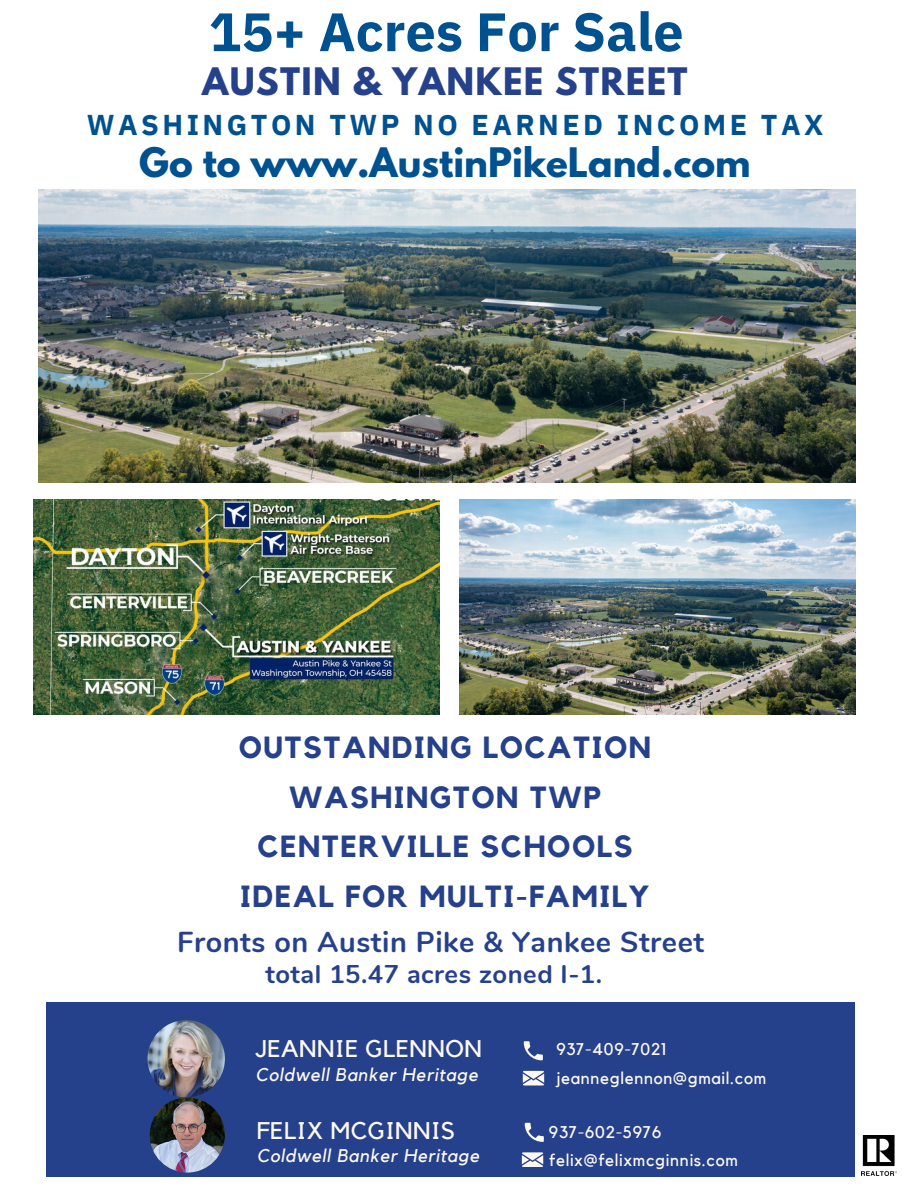
<style>
.page{position:relative;width:918px;height:1188px;background:#fff}
.page>*{position:absolute;margin:0;border:0;box-sizing:border-box;transform-origin:0 0}
.t1{font:700 54px "IBM Plex Sans";color:#00518f}
.t2{font:700 36px "League Spartan";color:#00518f}
.t3{font:700 33.6px "League Spartan";letter-spacing:.04em;color:#26418b}
.t4{font:700 30.45px/49.5px "Kollektif";letter-spacing:.05em;color:#26418b;text-align:center}
.t5{font:700 28.8px "Nunito";letter-spacing:.02em;color:#26418b}
.t6{font:700 28.65px "IBM Plex Sans";letter-spacing:.12em;color:#00518f}
.t7{font:700 25.5px "Nunito";letter-spacing:.02em;color:#26418b}
.t8{font:24px "Kollektif";letter-spacing:.02em;color:#fdf8f1}
.t9{font:italic 18.3px "Kollektif";letter-spacing:.04em;color:#fdf8f1}
.t10{font:16.95px/28.7px "Kollektif";letter-spacing:.04em;color:#fdf8f1}
</style>
<div class="page">
<img style="left:862px;top:1135px;width:35px;height:41px">
<div style="left:46px;top:1002px;width:809px;height:174px;background:#26418b"></div>
<img style="left:148px;top:1020px;width:77px;height:77px;border-radius:50%">
<img style="left:150px;top:1097px;width:75px;height:76px;border-radius:50%">
<svg style="left:524px;top:1041px;width:19px;height:19px"></svg>
<svg style="left:523px;top:1071px;width:21px;height:14px"></svg>
<svg style="left:525px;top:1123px;width:19px;height:19px"></svg>
<svg style="left:522px;top:1152px;width:21px;height:15px"></svg>
<img style="left:34px;top:499px;width:406px;height:215px">
<img style="left:460px;top:499px;width:396px;height:215px">
<img style="left:39px;top:190px;width:817px;height:292px">
<h1 class="t1" style="left:209px;top:-4px;width:476px">15+ Acres For Sale</h1>
<h3 class="t3" style="left:202px;top:65px;width:487px">AUSTIN &amp; YANKEE STREET</h3>
<h3 class="t6" style="left:87px;top:106px;width:738px">WASHINGTON TWP NO EARNED INCOME TAX</h3>
<h2 class="t2" style="left:139px;top:144px;width:613px">Go to www.AustinPikeLand.com</h2>
<h3 class="t4" style="left:239px;top:724px;width:414px">OUTSTANDING LOCATION<br>WASHINGTON TWP<br>CENTERVILLE SCHOOLS<br>IDEAL FOR MULTI-FAMILY</h3>
<h3 class="t5" style="left:177px;top:922px;width:528px">Fronts on Austin Pike &amp; Yankee Street</h3>
<h3 class="t7" style="left:266px;top:957px;width:338px">total 15.47 acres zoned I-1.</h3>
<h3 class="t8" style="left:255px;top:1038px;width:228px">JEANNIE GLENNON</h3>
<p class="t9" style="left:255px;top:1066px;width:224px">Coldwell Banker Heritage</p>
<h3 class="t8" style="left:257px;top:1119px;width:200px">FELIX MCGINNIS</h3>
<p class="t9" style="left:257px;top:1147px;width:224px">Coldwell Banker Heritage</p>
<p class="t10" style="left:556px;top:1036px;width:211px">937-409-7021 jeanneglennon@gmail.com</p>
<p class="t10" style="left:549px;top:1118px;width:191px">937-602-5976 felix@felixmcginnis.com</p>
</div>
